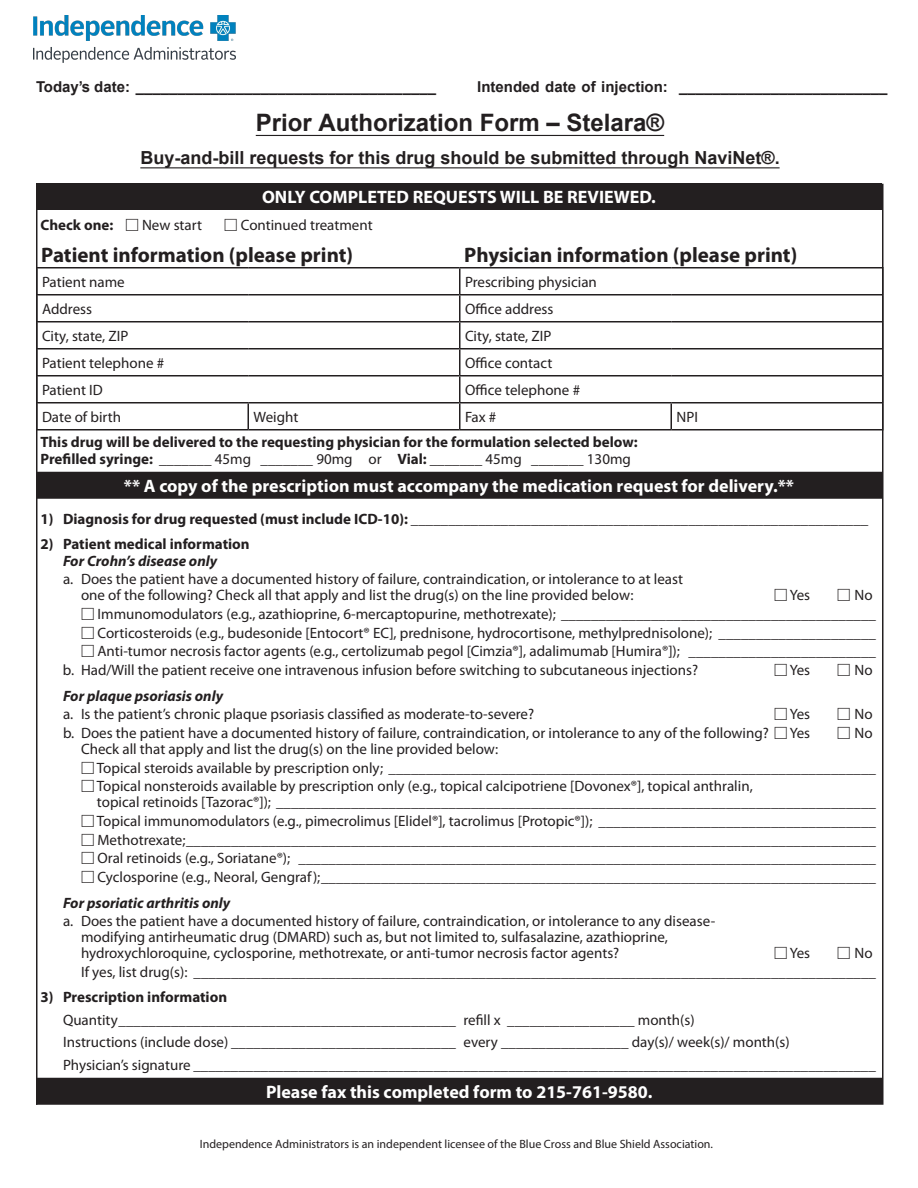
<style>
.page{position:relative;width:918px;height:1188px;background:#fff}
.page>*{position:absolute;margin:0;border:0;box-sizing:border-box;transform-origin:0 0}
.t1{font:700 24px "Arial";color:#231f20}
.t2{font:700 21px "Myriad Pro";color:#231f20}
.t3{font:700 18px "Myriad Pro";color:#fff}
.t4{font:700 18px "Arial";color:#231f20}
.t5{font:15px/18.8px "Myriad Pro";color:#231f20}
.t6{font:700 15px/16.5px "Myriad Pro";color:#231f20}
.t7{font:italic 700 15px "Myriad Pro";color:#231f20}
.t8{font:700 15px "Arial";color:#231f20}
.t9{font:12px "Myriad Pro";color:#231f20}
.s1{font-family:"Universal Newswith Comm Pi";font-weight:400}
.s2{font-weight:400}
.s3{font-family:"Universal Newswith Comm Pi"}
</style>
<div class="page">
<div style="left:36px;top:183px;width:846px;height:27px;background:#231f20"></div>
<div style="left:36px;top:472px;width:846px;height:27px;background:#231f20"></div>
<div style="left:36px;top:1078px;width:846px;height:27px;background:#231f20"></div>
<hr style="left:140px;top:167px;width:640px;height:1px;background:#231f20">
<hr style="left:256px;top:135px;width:408px;height:1px;background:#231f20">
<hr style="left:36px;top:267px;width:212px;height:1px;background:#231f20">
<hr style="left:248px;top:267px;width:212px;height:1px;background:#231f20">
<hr style="left:460px;top:267px;width:211px;height:1px;background:#231f20">
<hr style="left:671px;top:267px;width:213px;height:1px;background:#231f20">
<hr style="left:36px;top:294px;width:212px;height:2px;background:#231f20">
<hr style="left:248px;top:294px;width:212px;height:2px;background:#231f20">
<hr style="left:460px;top:294px;width:211px;height:2px;background:#231f20">
<hr style="left:671px;top:294px;width:213px;height:2px;background:#231f20">
<hr style="left:36px;top:321px;width:212px;height:1px;background:#231f20">
<hr style="left:248px;top:321px;width:212px;height:1px;background:#231f20">
<hr style="left:460px;top:321px;width:211px;height:1px;background:#231f20">
<hr style="left:671px;top:321px;width:213px;height:1px;background:#231f20">
<hr style="left:36px;top:348px;width:212px;height:2px;background:#231f20">
<hr style="left:248px;top:348px;width:212px;height:2px;background:#231f20">
<hr style="left:460px;top:348px;width:211px;height:2px;background:#231f20">
<hr style="left:671px;top:348px;width:213px;height:2px;background:#231f20">
<hr style="left:36px;top:375px;width:212px;height:1px;background:#231f20">
<hr style="left:248px;top:375px;width:212px;height:1px;background:#231f20">
<hr style="left:460px;top:375px;width:211px;height:1px;background:#231f20">
<hr style="left:671px;top:375px;width:213px;height:1px;background:#231f20">
<hr style="left:36px;top:402px;width:212px;height:2px;background:#231f20">
<hr style="left:248px;top:402px;width:212px;height:2px;background:#231f20">
<svg style="left:248px;top:404px;width:1px;height:25px"></svg>
<hr style="left:460px;top:402px;width:211px;height:2px;background:#231f20">
<svg style="left:459px;top:268px;width:1px;height:161px"></svg>
<hr style="left:671px;top:402px;width:213px;height:2px;background:#231f20">
<hr style="left:670px;top:404px;width:2px;height:25px;background:#231f20">
<hr style="left:36px;top:429px;width:212px;height:1px;background:#231f20">
<hr style="left:248px;top:429px;width:212px;height:1px;background:#231f20">
<hr style="left:460px;top:429px;width:211px;height:1px;background:#231f20">
<hr style="left:671px;top:429px;width:213px;height:1px;background:#231f20">
<hr style="left:36px;top:184px;width:2px;height:921px;background:#231f20">
<hr style="left:882px;top:184px;width:2px;height:921px;background:#231f20">
<img style="left:33px;top:15px;width:203px;height:47px">
<p class="t8" style="left:477px;top:76px;width:412px">Intended date of injection: _________________________</p>
<h1 class="t1" style="left:256px;top:105px;width:410px">Prior Authorization Form – Stelara®</h1>
<p class="t4" style="left:140px;top:145px;width:641px">Buy-and-bill requests for this drug should be submitted through NaviNet®.</p>
<p class="t3" style="left:262px;top:185px;width:395px">ONLY COMPLETED REQUESTS WILL BE REVIEWED.</p>
<p class="t6" style="left:40px;top:216px;width:163px">Check one: <span class="s1">M</span> <span class="s2">New start</span></p>
<p class="t5" style="left:224px;top:216px;width:150px"><span class="s3">M</span> Continued treatment</p>
<h2 class="t2" style="left:41px;top:241px;width:313px">Patient information (please print)</h2>
<h2 class="t2" style="left:464px;top:241px;width:335px">Physician information (please print)</h2>
<p class="t5" style="left:42px;top:272px;width:84px">Patient name</p>
<p class="t5" style="left:465px;top:272px;width:133px">Prescribing physician</p>
<p class="t5" style="left:42px;top:299px;width:52px">Address</p>
<p class="t5" style="left:465px;top:299px;width:90px">Office address</p>
<p class="t5" style="left:42px;top:326px;width:88px">City, state, ZIP</p>
<p class="t5" style="left:465px;top:326px;width:88px">City, state, ZIP</p>
<p class="t5" style="left:42px;top:353px;width:124px">Patient telephone #</p>
<p class="t5" style="left:465px;top:353px;width:89px">Office contact</p>
<p class="t5" style="left:42px;top:380px;width:62px">Patient ID</p>
<p class="t5" style="left:465px;top:380px;width:117px">Office telephone #</p>
<p class="t5" style="left:42px;top:407px;width:81px">Date of birth</p>
<p class="t5" style="left:254px;top:407px;width:46px">Weight</p>
<p class="t5" style="left:465px;top:407px;width:33px">Fax #</p>
<p class="t5" style="left:677px;top:407px;width:23px">NPI</p>
<p class="t6" style="left:41px;top:433px;width:599px">This drug will be delivered to the requesting physician for the formulation selected below:<br>Prefilled syringe: <span class="s2">_______ 45mg _______ 90mg or</span> Vial: <span class="s2">_______ 45mg _______ 130mg</span></p>
<p class="t3" style="left:124px;top:474px;width:672px">** A copy of the prescription must accompany the medication request for delivery.**</p>
<p class="t6" style="left:40px;top:510px;width:829px">1) Diagnosis for drug requested (must include ICD-10): _____________________________________________________________</p>
<p class="t6" style="left:40px;top:535px;width:211px">2) Patient medical information</p>
<p class="t7" style="left:63px;top:551px;width:156px">For Crohn’s disease only</p>
<p class="t5" style="left:81px;top:571px;width:604px;line-height:15.8px;text-indent:-18px">a. Does the patient have a documented history of failure, contraindication, or intolerance to at least one of the following? Check all that apply and list the drug(s) on the line provided below:</p>
<p class="t5" style="left:774px;top:585px;width:38px"><span class="s3">M</span> Yes</p>
<p class="t5" style="left:837px;top:585px;width:37px"><span class="s3">M</span> No</p>
<p class="t5" style="left:81px;top:604px;width:796px"><span class="s3">M</span> Immunomodulators (e.g., azathioprine, 6-mercaptopurine, methotrexate); __________________________________________</p>
<p class="t5" style="left:81px;top:623px;width:796px"><span class="s3">M</span> Corticosteroids (e.g., budesonide [Entocort® EC], prednisone, hydrocortisone, methylprednisolone); _____________________</p>
<p class="t5" style="left:81px;top:642px;width:796px"><span class="s3">M</span> Anti-tumor necrosis factor agents (e.g., certolizumab pegol [Cimzia®], adalimumab [Humira®]); _________________________</p>
<p class="t5" style="left:63px;top:660px;width:637px">b. Had/Will the patient receive one intravenous infusion before switching to subcutaneous injections?</p>
<p class="t5" style="left:774px;top:660px;width:38px"><span class="s3">M</span> Yes</p>
<p class="t5" style="left:837px;top:660px;width:37px"><span class="s3">M</span> No</p>
<p class="t7" style="left:63px;top:686px;width:162px">For plaque psoriasis only</p>
<p class="t5" style="left:63px;top:705px;width:473px">a. Is the patient’s chronic plaque psoriasis classified as moderate-to-severe?</p>
<p class="t5" style="left:774px;top:705px;width:38px"><span class="s3">M</span> Yes</p>
<p class="t5" style="left:837px;top:705px;width:37px"><span class="s3">M</span> No</p>
<p class="t5" style="left:63px;top:723px;width:749px">b. Does the patient have a documented history of failure, contraindication, or intolerance to any of the following? <span class="s3">M</span> Yes</p>
<p class="t5" style="left:837px;top:723px;width:37px"><span class="s3">M</span> No</p>
<p class="t5" style="left:81px;top:739px;width:796px">Check all that apply and list the drug(s) on the line provided below:<br><span class="s3">M</span> Topical steroids available by prescription only; _________________________________________________________________<br><span class="s3">M</span> Topical nonsteroids available by prescription only (e.g., topical calcipotriene [Dovonex®], topical anthralin,</p>
<p class="t5" style="left:81px;top:792px;width:796px;text-align:justify;text-indent:16px">topical retinoids [Tazorac®]); ________________________________________________________________________________ <span class="s3">M</span> Topical immunomodulators (e.g., pimecrolimus [Elidel®], tacrolimus [Protopic®]); _____________________________________ <span class="s3">M</span> Methotrexate;____________________________________________________________________________________________ <span class="s3">M</span> Oral retinoids (e.g., Soriatane®); _____________________________________________________________________________ <span class="s3">M</span> Cyclosporine (e.g., Neoral, Gengraf);__________________________________________________________________________</p>
<p class="t7" style="left:63px;top:893px;width:169px">For psoriatic arthritis only</p>
<p class="t5" style="left:81px;top:913px;width:636px;line-height:15.8px;text-indent:-18px">a. Does the patient have a documented history of failure, contraindication, or intolerance to any disease&shy;modifying antirheumatic drug (DMARD) such as, but not limited to, sulfasalazine, azathioprine, hydroxychloroquine, cyclosporine, methotrexate, or anti-tumor necrosis factor agents?</p>
<p class="t5" style="left:81px;top:943px;width:796px;text-align:right"><span class="s3">M</span> No<br>If yes, list drug(s): ___________________________________________________________________________________________</p>
<p class="t6" style="left:40px;top:988px;width:188px">3) Prescription information</p>
<p class="t5" style="left:63px;top:1008px;width:814px;line-height:22.5px">Quantity_____________________________________________ refill x _________________ month(s)<br>Instructions (include dose) ______________________________ every _________________ day(s)/ week(s)/ month(s)<br>Physician’s signature ___________________________________________________________________________________________</p>
<p class="t3" style="left:266px;top:1080px;width:388px">Please fax this completed form to 215-761-9580.</p>
<p class="t9" style="left:200px;top:1137px;width:515px">Independence Administrators is an independent licensee of the Blue Cross and Blue Shield Association.</p>
<p class="t5" style="left:774px;top:943px;width:38px"><span class="s3">M</span> Yes</p>
</div>
